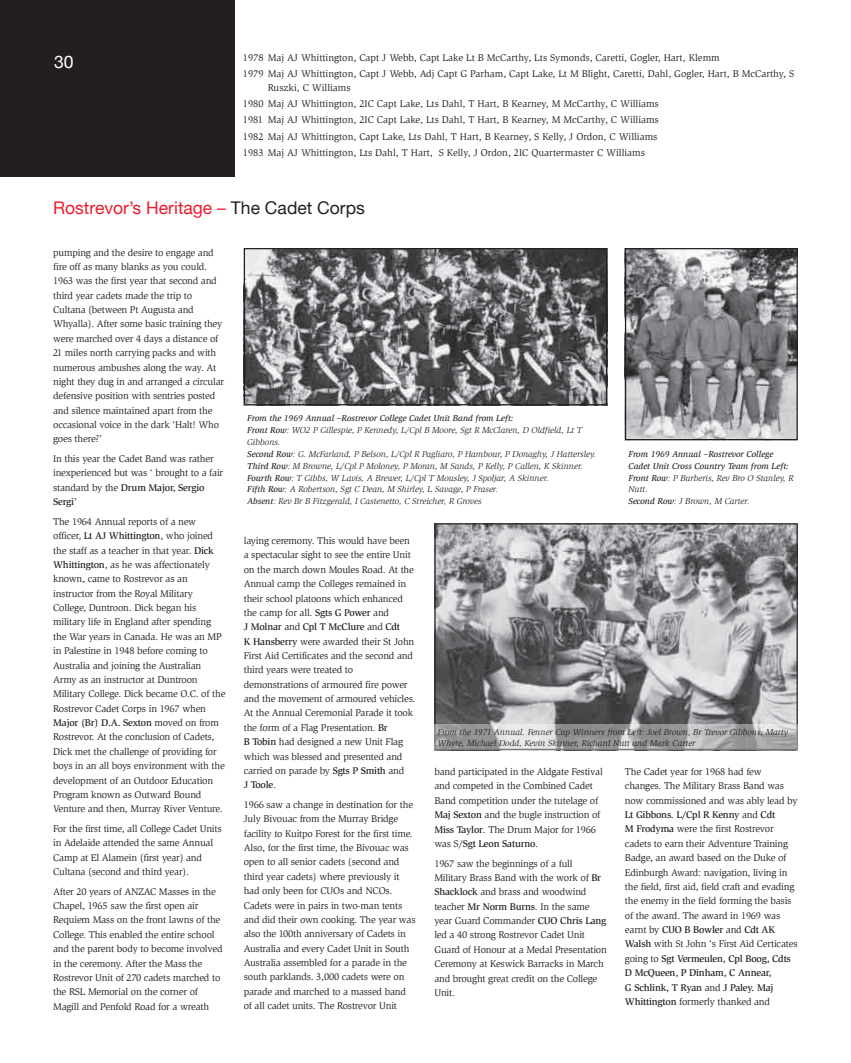
<style>
.page{position:relative;width:851px;height:1063px;background:#fff}
.page>*{position:absolute;margin:0;border:0;box-sizing:border-box;transform-origin:0 0}
.t1{font:17.5px "Helvetica Neue";color:#ee1b2c}
.t2{font:17.5px "Arial";color:#fff}
.t3{font:10px/14.4px "Slimbach";letter-spacing:-.02em;color:#231f20}
.t4{font:10px/16.1px "Slimbach";color:#231f20}
.t5{font:italic 8.75px/11.9px "Slimbach";color:#231f20}
.t6{font:italic 500 8.75px/11.9px "Slimbach";color:#231f20}
.s1{color:#231f20}
.s2{font-weight:500}
.s3{font-weight:400}
</style>
<div class="page">
<div style="left:0;top:0;width:235px;height:177px;background:#231f20"></div>
<img style="left:246px;top:250px;width:359px;height:153px">
<div style="left:244px;top:248px;width:363px;height:157px;border:1px solid #231f20"></div>
<img style="left:627px;top:250px;width:168px;height:188px">
<div style="left:625px;top:248px;width:172px;height:192px;border:1px solid #231f20"></div>
<img style="left:436px;top:525px;width:359px;height:199px">
<svg style="left:434px;top:724px;width:363px;height:26px;background:#aaabac"></svg>
<h1 class="t2" style="left:54px;top:49px;width:21px">30</h1>
<p class="t4" style="left:243px;top:49px;width:553px">1978 Maj AJ Whittington, Capt J Webb, Capt Lake Lt B McCarthy, Lts Symonds, Caretti, Gogler, Hart, Klemm<br>1979 Maj AJ Whittington, Capt J Webb, Adj Capt G Parham, Capt Lake, Lt M Blight, Caretti, Dahl, Gogler, Hart, B McCarthy, S</p>
<p class="t4" style="left:243px;top:80px;width:417px;text-indent:25px">Ruszki, C Williams<br>1980 Maj AJ Whittington, 2IC Capt Lake, Lts Dahl, T Hart, B Kearney, M McCarthy, C Williams 1981 Maj AJ Whittington, 2IC Capt Lake, Lts Dahl, T Hart, B Kearney, M McCarthy, C Williams 1982 Maj AJ Whittington, Capt Lake, Lts Dahl, T Hart, B Kearney, S Kelly, J Ordon, C Williams 1983 Maj AJ Whittington, Lts Dahl, T Hart, S Kelly, J Ordon, 2IC Quartermaster C Williams</p>
<h1 class="t1" style="left:53px;top:197px;width:313px">Rostrevor’s Heritage – <span class="s1">The Cadet Corps</span></h1>
<p class="t3" style="left:53px;top:245px;width:172px">pumping and the desire to engage and fire off as many blanks as you could.<br>1963 was the first year that second and third year cadets made the trip to Cultana (between Pt Augusta and Whyalla). After some basic training they were marched over 4 days a distance of 21 miles north carrying packs and with numerous ambushes along the way. At night they dug in and arranged a circular defensive position with sentries posted and silence maintained apart from the occasional voice in the dark ‘Halt! Who goes there?’</p>
<p class="t3" style="left:53px;top:452px;width:172px">In this year the Cadet Band was rather inexperienced but was ‘ brought to a fair standard by the <span class="s2">Drum Major, Sergio<br>Sergi’</span></p>
<p class="t3" style="left:53px;top:514px;width:174px">The 1964 Annual reports of a new officer, <span class="s2">Lt AJ Whittington</span>, who joined the staff as a teacher in that year. <span class="s2">Dick Whittington</span>, as he was affectionately known, came to Rostrevor as an instructor from the Royal Military College, Duntroon. Dick began his military life in England after spending the War years in Canada. He was an MP in Palestine in 1948 before coming to Australia and joining the Australian Army as an instructor at Duntroon Military College. Dick became O.C. of the Rostrevor Cadet Corps in 1967 when <span class="s2">Major (Br) D.A. Sexton</span> moved on from Rostrevor. At the conclusion of Cadets, Dick met the challenge of providing for boys in an all boys environment with the development of an Outdoor Education Program known as Outward Bound Venture and then, Murray River Venture.</p>
<p class="t3" style="left:53px;top:821px;width:170px">For the first time, all College Cadet Units in Adelaide attended the same Annual Camp at El Alamein (first year) and Cultana (second and third year).</p>
<p class="t3" style="left:53px;top:884px;width:171px">After 20 years of ANZAC Masses in the Chapel, 1965 saw the first open air Requiem Mass on the front lawns of the College. This enabled the entire school and the parent body to become involved in the ceremony. After the Mass the Rostrevor Unit of 270 cadets marched to the RSL Memorial on the corner of Magill and Penfold Road for a wreath</p>
<p class="t5" style="left:247px;top:412px;width:350px"><span class="s2">From the 1969 Annual –Rostrevor College Cadet Unit Band from Left:<br>Front Row</span>: WO2 P Gillespie, P Kennedy, L/Cpl B Moore, Sgt R McClaren, D Oldfield, Lt T Gibbons.<br><span class="s2">Second Row</span>: G. McFarland, P Belson, L/Cpl R Pagliaro, P Hambour, P Donaghy, J Hattersley.<br><span class="s2">Third Row</span>: M Browne, L/Cpl P Moloney, P Moran, M Sands, P Kelly, P Callen, K Skinner.<br><span class="s2">Fourth Row</span>: T Gibbs, W Lavis, A Brewer, L/Cpl T Mousley, J Spoljar, A Skinner.<br><span class="s2">Fifth Row</span>: A Robertson, Sgt C Dean, M Shirley, L Savage, P Fraser.<br><span class="s2">Absent</span>: Rev Br B Fitzgerald, I Castenetto, C Streicher, R Groves</p>
<p class="t6" style="left:628px;top:448px;width:167px">From 1969 Annual –Rostrevor College<br>Cadet Unit Cross Country Team from Left:<br>Front Row<span class="s3">: P Burberis, Rev Bro O Stanley, R<br>Nutt.<br></span>Second Row<span class="s3">: J Brown, M Carter.</span></p>
<p class="t3" style="left:244px;top:534px;width:173px">laying ceremony. This would have been a spectacular sight to see the entire Unit on the march down Moules Road. At the Annual camp the Colleges remained in their school platoons which enhanced the camp for all. <span class="s2">Sgts G Power</span> and<br><span class="s2">J Molnar</span> and <span class="s2">Cpl T McClure</span> and <span class="s2">Cdt<br>K Hansberry</span> were awarded their St John First Aid Certificates and the second and third years were treated to demonstrations of armoured fire power and the movement of armoured vehicles.<br>At the Annual Ceremonial Parade it took the form of a Flag Presentation. <span class="s2">Br<br>B Tobin</span> had designed a new Unit Flag which was blessed and presented and carried on parade by <span class="s2">Sgts P Smith</span> and<br><span class="s2">J Toole</span>.</p>
<p class="t3" style="left:244px;top:798px;width:173px">1966 saw a change in destination for the July Bivouac from the Murray Bridge facility to Kuitpo Forest for the first time.<br>Also, for the first time, the Bivouac was open to all senior cadets (second and third year cadets) where previously it had only been for CUOs and NCOs.<br>Cadets were in pairs in two-man tents and did their own cooking. The year was also the 100th anniversary of Cadets in Australia and every Cadet Unit in South Australia assembled for a parade in the south parklands. 3,000 cadets were on parade and marched to a massed band of all cadet units. The Rostrevor Unit</p>
<p class="t5" style="left:438px;top:726px;width:351px">From the 1971 Annual. Fenner Cup Winners from Left: Joel Brown, Br Trevor Gibbons, Marty<br>Whyte, Michael Dodd, Kevin Skinner, Richard Nutt and Mark Carter</p>
<p class="t3" style="left:434px;top:765px;width:170px">band participated in the Aldgate Festival and competed in the Combined Cadet Band competition under the tutelage of <span class="s2">Maj Sexton</span> and the bugle instruction of <span class="s2">Miss Taylor</span>. The Drum Major for 1966 was S/<span class="s2">Sgt Leon Saturno</span>.</p>
<p class="t3" style="left:434px;top:856px;width:174px">1967 saw the beginnings of a full<br>Military Brass Band with the work of <span class="s2">Br<br>Shacklock</span> and brass and woodwind teacher <span class="s2">Mr Norm Burns</span>. In the same year Guard Commander <span class="s2">CUO Chris Lang </span>led a 40 strong Rostrevor Cadet Unit<br>Guard of Honour at a Medal Presentation<br>Ceremony at Keswick Barracks in March and brought great credit on the College<br>Unit.</p>
<p class="t3" style="left:624px;top:765px;width:174px">The Cadet year for 1968 had few changes. The Military Brass Band was now commissioned and was ably lead by <span class="s2">Lt Gibbons. L/Cpl R Kenny</span> and <span class="s2">Cdt<br>M Frodyma</span> were the first Rostrevor cadets to earn their Adventure Training Badge, an award based on the Duke of Edinburgh Award: navigation, living in the field, first aid, field craft and evading the enemy in the field forming the basis of the award. The award in 1969 was earnt by <span class="s2">CUO B Bowler</span> and <span class="s2">Cdt AK Walsh</span> with St John ‘s First Aid Certicates going to <span class="s2">Sgt Vermeulen, Cpl Boog, Cdts D McQueen, P Dinham, C Annear,<br>G Schlink, T Ryan</span> and <span class="s2">J Paley. Maj Whittington</span> formerly thanked and</p>
</div>
